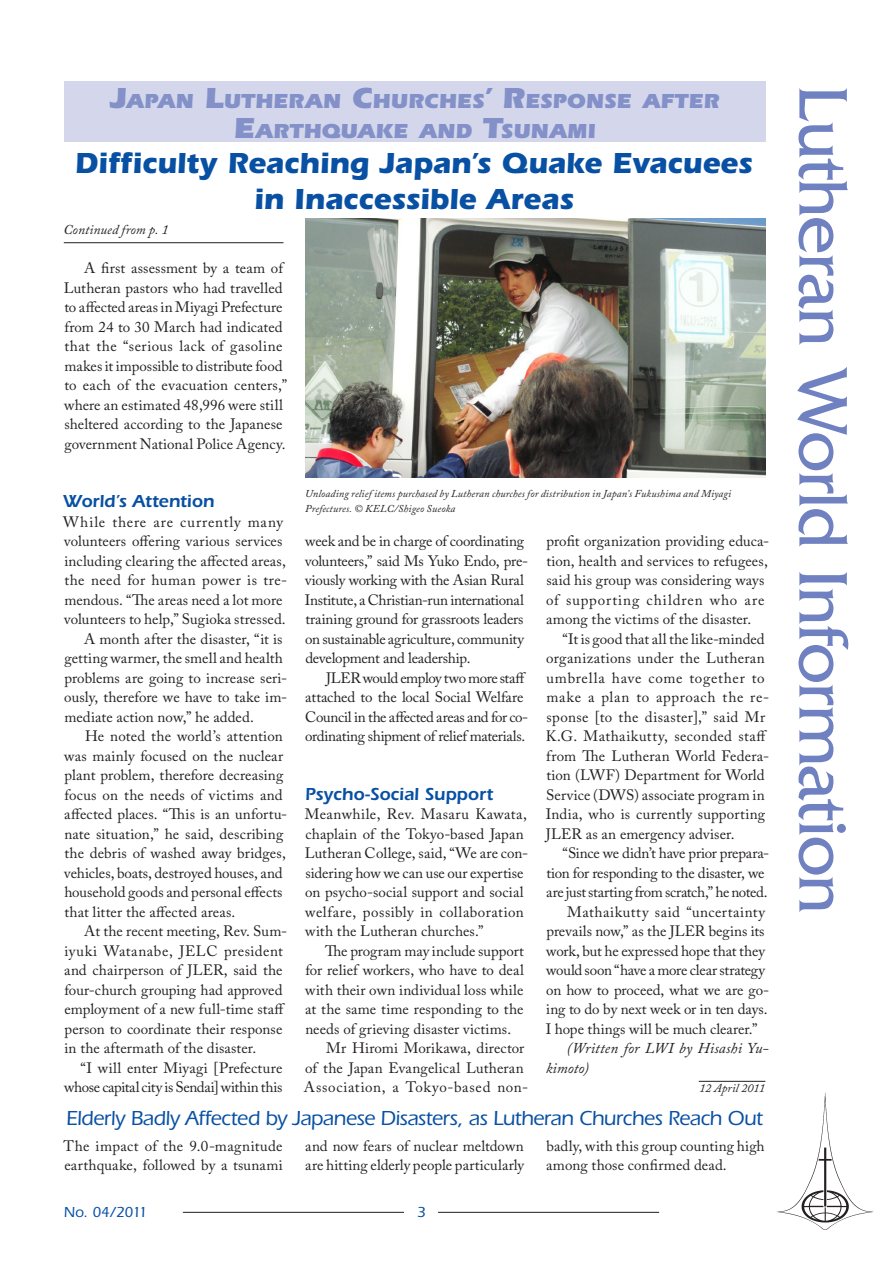
<style>
.page{position:relative;width:893px;height:1263px;background:#fff}
.page>*{position:absolute;margin:0;border:0;box-sizing:border-box;transform-origin:0 0}
.t1{font:72px "Friz Quadrata";letter-spacing:-.02em;color:#6f81c0}
.Heading_1{font:700 30px/36px "Itc Eras";letter-spacing:-.005em;color:#0850a3;text-align:center}
.Heading_1_2{font:500 21px "Itc Eras";letter-spacing:-.025em;color:#0850a3}
.Section_Head_1{font:900 21px/30px "Itc Eras";color:#8391c8;text-align:center}
.Heading_3{font:600 18px "Itc Eras";letter-spacing:-.005em;color:#0850a3}
.Normal_first{font:15px/19.5px "Adobe Caslon Pro";letter-spacing:.005em;color:#231f20}
.Normal_first-2{font:15px/19.5px "Adobe Caslon Pro";letter-spacing:-.02em;color:#231f20}
.Normal_first-3{font:15px/19.5px "Adobe Caslon Pro";letter-spacing:-.015em;color:#231f20}
.t2{font:italic 15px/19.5px "Adobe Caslon Pro";letter-spacing:.005em;color:#231f20}
.t3{font:500 15px "Itc Eras";letter-spacing:-.03em;color:#0850a3}
.Normal_followed{font:italic 13.5px "Adobe Caslon Pro";letter-spacing:.005em;color:#231f20}
.Date{font:italic 12px "Adobe Caslon Pro";letter-spacing:.01em;color:#231f20}
.Captions{font:italic 10.5px/15px "Adobe Caslon Pro";letter-spacing:.015em;color:#231f20}
.s1{font-size:30px}
</style>
<div class="page">
<hr style="left:183px;top:1212px;width:221px;height:1px;background:#231f20">
<hr style="left:438px;top:1212px;width:221px;height:1px;background:#231f20">
<img style="left:777px;top:1092px;width:97px;height:138px">
<hr style="left:699px;top:1081px;width:66px;height:1px;background:#231f20">
<div style="left:64px;top:81px;width:701px;height:61px;background:#d4d7ec"></div>
<hr style="left:64px;top:242px;width:219px;height:1px;background:#231f20">
<img style="left:305px;top:218px;width:460px;height:259px">
<p class="Section_Head_1" style="left:110px;top:86px;width:611px"><span class="s1">J</span>APAN <span class="s1">L</span>UTHERAN <span class="s1">C</span>HURCHES<span class="s1">’ R</span>ESPONSE AFTER<br><span class="s1">E</span>ARTHQUAKE AND <span class="s1">T</span>SUNAMI</p>
<p class="Heading_1" style="left:75px;top:145px;width:679px">Difficulty Reaching Japan’s Quake Evacuees in Inaccessible Areas</p>
<p class="Normal_followed" style="left:63px;top:221px;width:107px">Continued from p. 1</p>
<p class="Normal_first" style="left:64px;top:258px;width:225px;text-indent:20px">A first assessment by a team of Lutheran pastors who had travelled to affected areas in Miyagi Prefecture from 24 to 30 March had indicated that the “serious lack of gasoline makes it impossible to distribute food to each of the evacuation centers,” where an estimated 48,996 were still sheltered according to the Japanese government National Police Agency.</p>
<p class="Heading_3" style="left:63px;top:491px;width:153px">World’s Attention</p>
<p class="Normal_first" style="left:63px;top:512px;width:226px">While there are currently many volunteers offering various services including clearing the affected areas, the need for human power is tre&shy;mendous. “The areas need a lot more volunteers to help,” Sugioka stressed.</p>
<p class="Normal_first" style="left:64px;top:629px;width:225px;text-indent:20px">A month after the disaster, “it is getting warmer, the smell and health problems are going to increase seri&shy;ously, therefore we have to take im&shy;mediate action now,” he added.</p>
<p class="Normal_first" style="left:64px;top:726px;width:225px;text-indent:21px">He noted the world’s attention was mainly focused on the nuclear plant problem, therefore decreasing focus on the needs of victims and affected places. “This is an unfortu&shy;nate situation,” he said, describing the debris of washed away bridges, vehicles, boats, destroyed houses, and household goods and personal effects that litter the affected areas.</p>
<p class="Normal_first" style="left:64px;top:921px;width:225px;text-indent:20px">At the recent meeting, Rev. Sum&shy;iyuki Watanabe, JELC president and chairperson of JLER, said the four-church grouping had approved employment of a new full-time staff person to coordinate their response in the aftermath of the disaster.</p>
<p class="Normal_first" style="left:64px;top:1058px;width:220px;text-align:right">“I will enter Miyagi [Prefecture whose capital city is Sendai] within this</p>
<p class="Captions" style="left:305px;top:486px;width:427px">Unloading relief items purchased by Lutheran churches for distribution in Japan’s Fukushima and Miyagi<br>Prefectures. © KELC/Shigeo Sueoka</p>
<p class="Normal_first-3" style="left:305px;top:531px;width:225px">week and be in charge of coordinating volunteers,” said Ms Yuko Endo, pre&shy;viously working with the Asian Rural Institute, a Christian-run international training ground for grassroots leaders on sustainable agriculture, community development and leadership.</p>
<p class="Normal_first-2" style="left:305px;top:668px;width:225px;text-indent:21px">JLER would employ two more staff attached to the local Social Welfare Council in the affected areas and for co&shy;ordinating shipment of relief materials.</p>
<p class="Heading_3" style="left:305px;top:783px;width:189px">Psycho-Social Support</p>
<p class="Normal_first" style="left:305px;top:804px;width:225px">Meanwhile, Rev. Masaru Kawata, chaplain of the Tokyo-based Japan Lutheran College, said, “We are con&shy;sidering how we can use our expertise on psycho-social support and social welfare, possibly in collaboration with the Lutheran churches.”</p>
<p class="Normal_first" style="left:305px;top:941px;width:220px;text-align:justify;text-indent:20px">The program may include support for relief workers, who have to deal with their own individual loss while at the same time responding to the needs of grieving disaster victims.</p>
<p class="Normal_first" style="left:304px;top:1038px;width:226px;text-indent:22px">Mr Hiromi Morikawa, director of the Japan Evangelical Lutheran<br>Association, a Tokyo-based non-</p>
<p class="Normal_first" style="left:546px;top:531px;width:225px">profit organization providing educa&shy;tion, health and services to refugees, said his group was considering ways of supporting children who are among the victims of the disaster.</p>
<p class="Normal_first" style="left:546px;top:629px;width:225px;text-indent:17px">“It is good that all the like-minded organizations under the Lutheran umbrella have come together to make a plan to approach the re&shy;sponse [to the disaster],” said Mr<br>K.G. Mathaikutty, seconded staff from The Lutheran World Federa&shy;tion (LWF) Department for World<br>Service (DWS) associate program in<br>India, who is currently supporting<br>JLER as an emergency adviser.</p>
<p class="Normal_first-2" style="left:546px;top:843px;width:225px;text-indent:16px">“Since we didn’t have prior prepara&shy;tion for responding to the disaster, we are just starting from scratch,” he noted.</p>
<p class="Normal_first" style="left:546px;top:902px;width:225px;text-indent:21px">Mathaikutty said “uncertainty prevails now,” as the JLER begins its work, but he expressed hope that they would soon “have a more clear strategy on how to proceed, what we are go&shy;ing to do by next week or in ten days.<br>I hope things will be much clearer.”</p>
<p class="t2" style="left:546px;top:1038px;width:224px;text-indent:21px">(Written for LWI by Hisashi Yu&shy;kimoto)</p>
<p class="Date" style="left:699px;top:1081px;width:67px">12 April 2011</p>
<p class="Heading_1_2" style="left:66px;top:1106px;width:698px">Elderly Badly Affected by Japanese Disasters, as Lutheran Churches Reach Out</p>
<p class="Normal_first" style="left:64px;top:1136px;width:221px">The impact of the 9.0-magnitude earthquake, followed by a tsunami</p>
<p class="Normal_first" style="left:305px;top:1136px;width:220px">and now fears of nuclear meltdown are hitting elderly people particularly</p>
<p class="Normal_first" style="left:546px;top:1136px;width:220px">badly, with this group counting high among those confirmed dead.</p>
<p class="t3" style="left:64px;top:1203px;width:85px">No. 04/2011</p>
<p class="t3" style="left:417px;top:1203px;width:10px">3</p>
<p class="t1" style="left:863px;top:85px;width:830px;rotate:90deg">Lutheran World Information</p>
</div>
